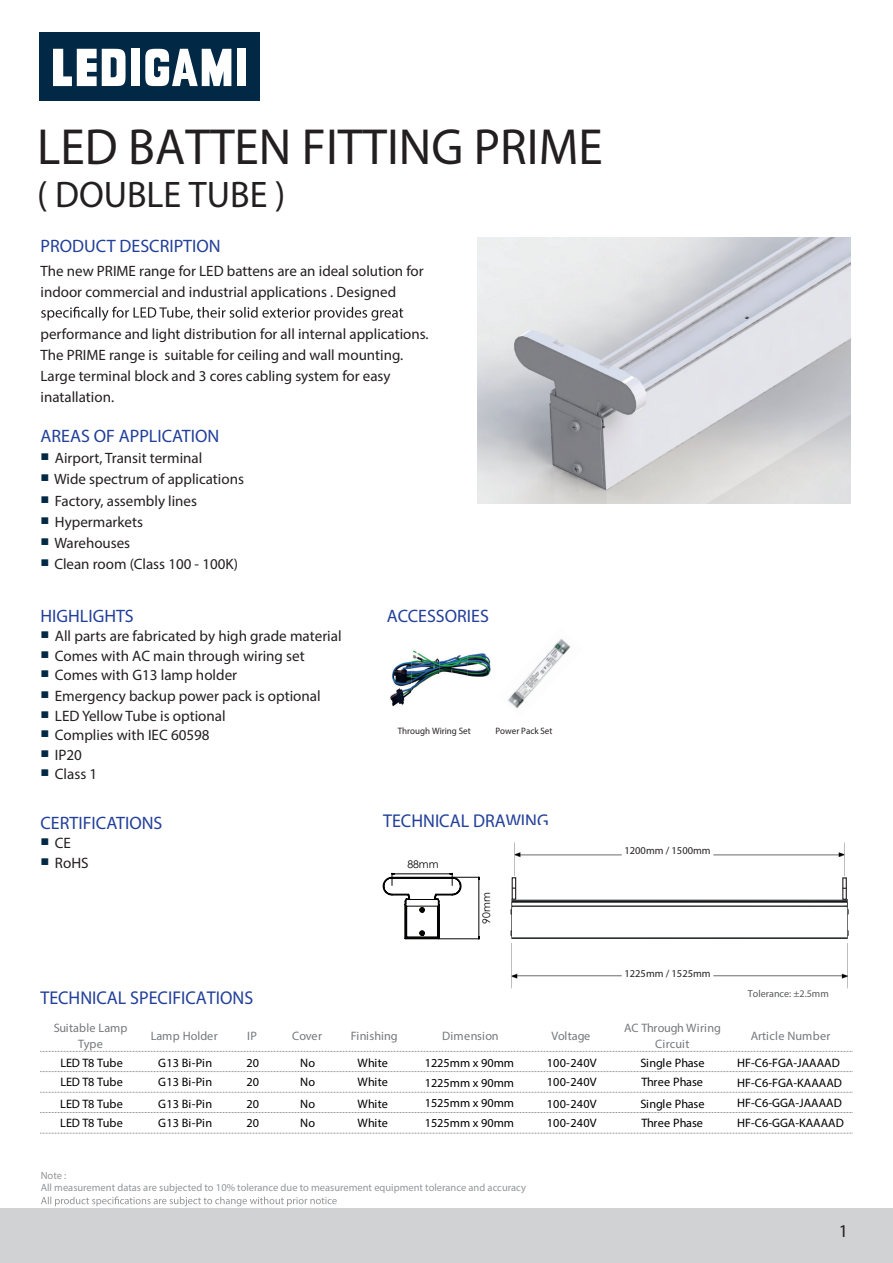
<style>
.page{position:relative;width:893px;height:1263px;background:#fff}
.page>*{position:absolute;margin:0;border:0;box-sizing:border-box;transform-origin:0 0}
.t1{font:51px "Myriad Pro";color:#231f20}
.t2{font:37.05px "Myriad Pro";color:#231f20}
.t3{font:18.6px "Myriad Pro";color:#223f99}
.t4{font:18px "Myriad Pro";color:#223f99}
.t5{font:18px "Myriad Pro";color:#231f20}
.t6{font:15.15px "Myriad Pro";color:#231f20}
.t7{font:15px/21px "Myriad Pro";color:#231f20}
.t8{font:12.3px/20.2px "Myriad Pro";color:#000001;text-align:justify}
.t9{font:12.3px/16.4px "Myriad Pro";letter-spacing:.005em;color:#75797b;text-align:center}
.t10{font:12.3px "Myriad Pro";letter-spacing:-.02em;color:#000001}
.t11{font:12.3px "Myriad Pro";letter-spacing:-.015em;color:#75797b}
.t12{font:10.5px/12.8px "Myriad Pro";color:#939598}
.t13{font:10.5px "Myriad Pro";color:#231f20}
.t14{font:10.5px "Century Gothic";color:#040503}
.t15{font:10.05px "Myriad Pro";color:#57585a}
.t16{font:9.3px "Myriad Pro";color:#231f20}
</style>
<div class="page">
<svg style="left:40px;top:1092px;width:812px;height:1px"></svg>
<svg style="left:40px;top:1112px;width:812px;height:1px"></svg>
<svg style="left:40px;top:1133px;width:812px;height:1px"></svg>
<div style="left:0;top:1208px;width:893px;height:55px;background:#d1d2d4"></div>
<svg style="left:41px;top:1196px;width:296px;height:10px"></svg>
<svg style="left:40px;top:1051px;width:812px;height:1px"></svg>
<svg style="left:40px;top:1071px;width:812px;height:1px"></svg>
<img style="left:390px;top:650px;width:101px;height:57px">
<img style="left:508px;top:638px;width:63px;height:71px">
<img style="left:477px;top:237px;width:373px;height:267px">
<svg style="left:41px;top:307px;width:362px;height:14px"></svg>
<svg style="left:383px;top:873px;width:96px;height:66px"></svg>
<img style="left:510px;top:842px;width:338px;height:147px">
<div style="left:622px;top:966px;width:91px;height:17px;background:#fff"></div>
<div style="left:622px;top:842px;width:91px;height:18px;background:#fff"></div>
<svg style="left:511px;top:876px;width:5px;height:23px"></svg>
<svg style="left:512px;top:877px;width:4px;height:23px"></svg>
<svg style="left:842px;top:877px;width:5px;height:23px"></svg>
<div style="left:39px;top:32px;width:220px;height:69px;background:#012845"></div>
<svg style="left:53px;top:48px;width:73px;height:39px"></svg>
<div style="left:131px;top:49px;width:9px;height:37px;background:#fff"></div>
<div style="left:237px;top:49px;width:9px;height:37px;background:#fff"></div>
<svg style="left:145px;top:49px;width:86px;height:37px"></svg>
<h1 class="t1" style="left:37px;top:115px;width:567px">LED BATTEN FITTING PRIME</h1>
<h2 class="t2" style="left:37px;top:172px;width:250px">( DOUBLE TUBE )</h2>
<p class="t4" style="left:40px;top:235px;width:182px">PRODUCT DESCRIPTION</p>
<p class="t7" style="left:41px;top:260px;width:385px">The new PRIME range for LED battens are an ideal solution for indoor commercial and industrial applications . Designed</p>
<p class="t7" style="left:41px;top:323px;width:390px">performance and light distribution for all internal applications.<br>The PRIME range is suitable for ceiling and wall mounting.<br>Large terminal block and 3 cores cabling system for easy inatallation.</p>
<p class="t4" style="left:40px;top:425px;width:180px">AREAS OF APPLICATION</p>
<p class="t7" style="left:40px;top:447px;width:163px"><sup>■</sup> Airport, Transit terminal</p>
<p class="t7" style="left:40px;top:469px;width:205px"><sup>■</sup> Wide spectrum of applications</p>
<p class="t7" style="left:40px;top:490px;width:158px"><sup>■</sup> Factory, assembly lines</p>
<p class="t7" style="left:40px;top:511px;width:104px"><sup>■</sup> Hypermarkets</p>
<p class="t7" style="left:40px;top:532px;width:91px"><sup>■</sup> Warehouses</p>
<p class="t7" style="left:40px;top:554px;width:199px"><sup>■</sup> Clean room (Class 100 - 100K)</p>
<p class="t4" style="left:40px;top:605px;width:95px">HIGHLIGHTS</p>
<p class="t6" style="left:40px;top:627px;width:303px"><sup>■</sup> All parts are fabricated by high grade material</p>
<p class="t6" style="left:40px;top:646px;width:266px"><sup>■</sup> Comes with AC main through wiring set</p>
<p class="t6" style="left:40px;top:666px;width:198px"><sup>■</sup> Comes with G13 lamp holder</p>
<p class="t6" style="left:40px;top:687px;width:282px"><sup>■</sup> Emergency backup power pack is optional</p>
<p class="t6" style="left:40px;top:706px;width:187px"><sup>■</sup> LED Yellow Tube is optional</p>
<p class="t6" style="left:40px;top:726px;width:171px"><sup>■</sup> Complies with IEC 60598</p>
<p class="t6" style="left:40px;top:745px;width:43px"><sup>■</sup> IP20</p>
<p class="t6" style="left:40px;top:765px;width:58px"><sup>■</sup> Class 1</p>
<p class="t4" style="left:40px;top:812px;width:123px">CERTIFICATIONS</p>
<p class="t6" style="left:40px;top:834px;width:32px"><sup>■</sup> CE</p>
<p class="t6" style="left:40px;top:853px;width:50px"><sup>■</sup> RoHS</p>
<p class="t3" style="left:40px;top:986px;width:214px">TECHNICAL SPECIFICATIONS</p>
<p class="t4" style="left:387px;top:605px;width:104px">ACCESSORIES</p>
<p class="t16" style="left:398px;top:725px;width:74px">Through Wiring Set</p>
<p class="t16" style="left:495px;top:725px;width:58px">Power Pack Set</p>
<p class="t3" style="left:383px;top:809px;width:167px">TECHNICAL DRAWING</p>
<p class="t14" style="left:407px;top:857px;width:33px">88mm</p>
<p class="t14" style="left:479px;top:924px;width:33px;rotate:-90deg">90mm</p>
<p class="t13" style="left:624px;top:844px;width:88px">1200mm / 1500mm</p>
<p class="t13" style="left:624px;top:967px;width:88px">1225mm / 1525mm</p>
<p class="t15" style="left:748px;top:988px;width:83px">Tolerance: ±2.5mm</p>
<p class="t9" style="left:54px;top:1019px;width:75px">Suitable Lamp<br>Type</p>
<p class="t9" style="left:151px;top:1027px;width:68px">Lamp Holder</p>
<p class="t9" style="left:247px;top:1027px;width:11px">IP</p>
<p class="t9" style="left:292px;top:1027px;width:32px">Cover</p>
<p class="t9" style="left:351px;top:1027px;width:48px">Finishing</p>
<p class="t9" style="left:442px;top:1027px;width:58px">Dimension</p>
<p class="t11" style="left:552px;top:1028px;width:40px">Voltage</p>
<p class="t9" style="left:624px;top:1019px;width:98px">AC Through Wiring<br>Circuit</p>
<p class="t9" style="left:751px;top:1027px;width:81px">Article Number</p>
<p class="t10" style="left:60px;top:1055px;width:64px">LED T8 Tube</p>
<p class="t8" style="left:158px;top:1052px;width:56px">G13 Bi-Pin</p>
<p class="t8" style="left:246px;top:1052px;width:14px">20</p>
<p class="t8" style="left:300px;top:1052px;width:16px">No</p>
<p class="t8" style="left:357px;top:1052px;width:32px">White</p>
<p class="t8" style="left:547px;top:1052px;width:52px">100-240V</p>
<p class="t8" style="left:641px;top:1052px;width:66px">Single Phase</p>
<p class="t10" style="left:60px;top:1074px;width:64px">LED T8 Tube</p>
<p class="t8" style="left:158px;top:1072px;width:56px">G13 Bi-Pin</p>
<p class="t8" style="left:246px;top:1072px;width:14px">20</p>
<p class="t8" style="left:300px;top:1072px;width:16px">No</p>
<p class="t8" style="left:357px;top:1072px;width:32px">White</p>
<p class="t8" style="left:547px;top:1072px;width:52px">100-240V</p>
<p class="t8" style="left:641px;top:1072px;width:63px">Three Phase</p>
<p class="t8" style="left:737px;top:1052px;width:108px;text-align:left">HF-C6-FGA-JAAAAD<br>HF-C6-FGA-KAAAAD<br>HF-C6-GGA-JAAAAD<br>HF-C6-GGA-KAAAAD</p>
<p class="t8" style="left:425px;top:1052px;width:91px">1225mm x 90mm 1225mm x 90mm 1525mm x 90mm 1525mm x 90mm</p>
<p class="t10" style="left:60px;top:1096px;width:64px">LED T8 Tube</p>
<p class="t8" style="left:158px;top:1093px;width:56px">G13 Bi-Pin</p>
<p class="t8" style="left:246px;top:1093px;width:14px">20</p>
<p class="t8" style="left:300px;top:1093px;width:16px">No</p>
<p class="t8" style="left:357px;top:1093px;width:32px">White</p>
<p class="t8" style="left:547px;top:1093px;width:52px">100-240V</p>
<p class="t8" style="left:641px;top:1093px;width:66px">Single Phase</p>
<p class="t10" style="left:60px;top:1115px;width:64px">LED T8 Tube</p>
<p class="t8" style="left:158px;top:1113px;width:56px">G13 Bi-Pin</p>
<p class="t8" style="left:246px;top:1113px;width:14px">20</p>
<p class="t8" style="left:300px;top:1113px;width:16px">No</p>
<p class="t8" style="left:357px;top:1113px;width:32px">White</p>
<p class="t8" style="left:547px;top:1113px;width:52px">100-240V</p>
<p class="t8" style="left:641px;top:1113px;width:63px">Three Phase</p>
<p class="t12" style="left:41px;top:1168px;width:487px">Note :<br>All measurement datas are subjected to 10% tolerance due to measurement equipment tolerance and accuracy</p>
<p class="t5" style="left:839px;top:1219px;width:11px">1</p>
</div>
